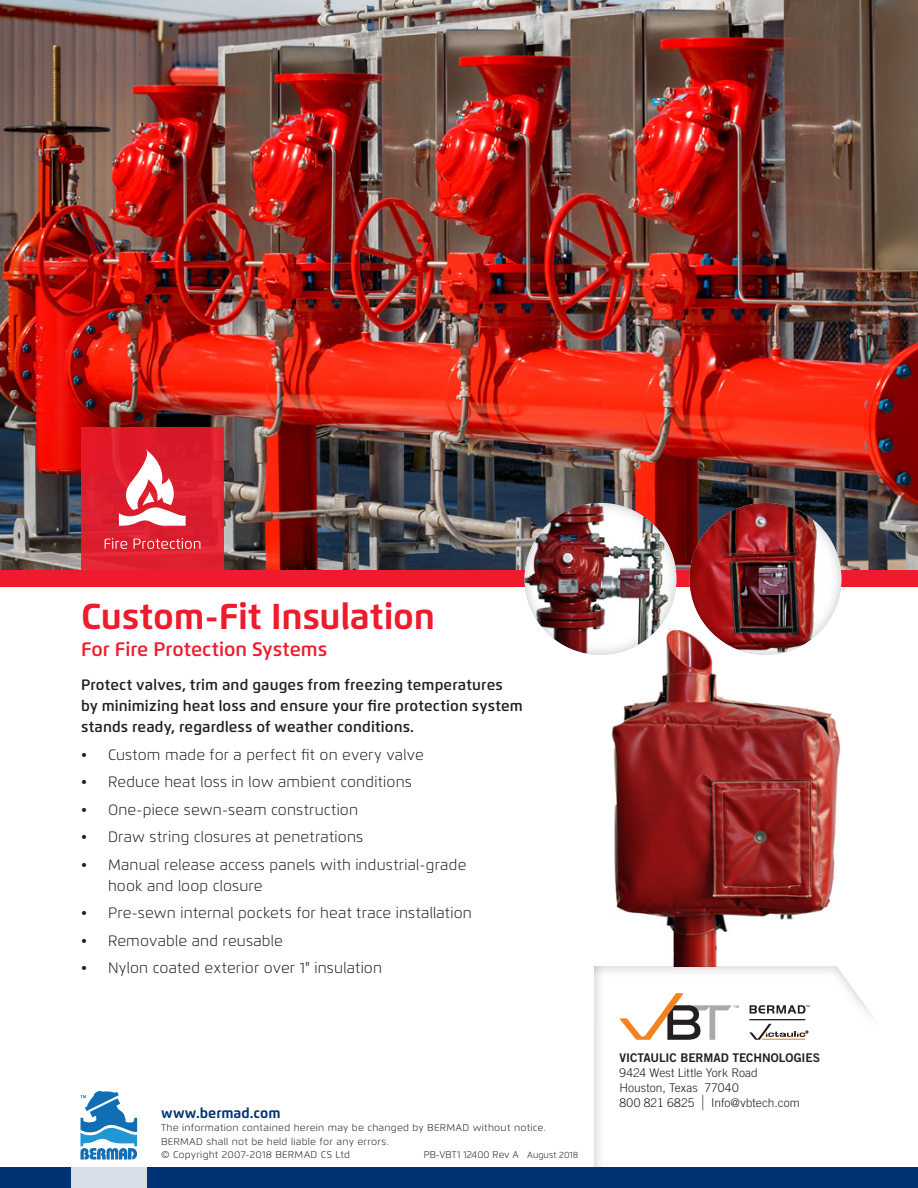
<style>
.page{position:relative;width:918px;height:1188px;background:#fff}
.page>*{position:absolute;margin:0;border:0;box-sizing:border-box;transform-origin:0 0}
.Headline{font:700 36px "Flexo";letter-spacing:-.005em;color:#ee1b2c}
.subhead{font:600 19.5px "Flexo";color:#ee1b2c}
.t1{font:300 15px/21px "Flexo";letter-spacing:.01em;color:#231f20}
.body_copy{font:600 15px/21px "Flexo";letter-spacing:.01em;color:#231f20}
._3_text{font:700 14.25px "Flexo";color:#013374}
.address{font:300 12px "Trade Gothic LT Std";letter-spacing:.005em;color:#231f20}
.All_Caps{font:12px "Trade Gothic LT Std Bd 2";letter-spacing:-.005em;color:#231f20}
._3_text-2{font:300 9.75px/13.5px "Flexo";letter-spacing:.02em;color:#231f20;scale:1.05 1}
._3_text-3{font:300 9.75px "Flexo";letter-spacing:.02em;color:#231f20}
.s1{font-size:9px}
.s2{font-family:"Helvetica Neue LT Std";font-weight:100;font-size:15.6px}
</style>
<div class="page">
<img style="left:611px;top:630px;width:230px;height:336px">
<div style="left:0;top:1168px;width:918px;height:20px;background:#013374"></div>
<svg style="left:71px;top:1090px;width:76px;height:98px"></svg>
<svg style="left:80px;top:1091px;width:57px;height:69px"></svg>
<svg style="left:594px;top:966px;width:322px;height:202px"></svg>
<img style="left:0;top:0;width:918px;height:570px">
<div style="left:0;top:570px;width:918px;height:17px;background:#ee1b2c"></div>
<div style="left:81px;top:428px;width:143px;height:142px;background:#de1e2d"></div>
<svg style="left:119px;top:449px;width:67px;height:77px"></svg>
<svg style="left:105px;top:538px;width:22px;height:11px"></svg>
<svg style="left:134px;top:538px;width:66px;height:11px"></svg>
<div style="left:687px;top:502px;width:155px;height:153px;background:#a8a9ad;opacity:.75"></div>
<div style="left:522px;top:502px;width:155px;height:153px;background:#a8a9ad;opacity:.75"></div>
<p class="Headline" style="left:81px;top:595px;width:356px">Custom-Fit Insulation</p>
<p class="subhead" style="left:81px;top:637px;width:248px">For Fire Protection Systems</p>
<p class="body_copy" style="left:81px;top:674px;width:443px">Protect valves, trim and gauges from freezing temperatures by minimizing heat loss and ensure your fire protection system stands ready, regardless of weather conditions.</p>
<p class="t1" style="left:81px;top:744px;width:344px">• Custom made for a perfect fit on every valve</p>
<p class="t1" style="left:81px;top:771px;width:332px">• Reduce heat loss in low ambient conditions</p>
<p class="t1" style="left:81px;top:799px;width:279px">• One-piece sewn-seam construction</p>
<p class="t1" style="left:81px;top:826px;width:284px">• Draw string closures at penetrations</p>
<p class="t1" style="left:108px;top:854px;width:360px;text-indent:-27px">• Manual release access panels with industrial-grade hook and loop closure</p>
<p class="t1" style="left:81px;top:902px;width:392px">• Pre-sewn internal pockets for heat trace installation</p>
<p class="t1" style="left:81px;top:930px;width:203px">• Removable and reusable</p>
<p class="t1" style="left:81px;top:957px;width:303px">• Nylon coated exterior over 1" insulation</p>
<p class="_3_text" style="left:161px;top:1104px;width:121px">www.bermad.com</p>
<p class="_3_text-2" style="left:161px;top:1121px;width:368px">The information contained herein may be changed by BERMAD without notice.<br>BERMAD shall not be held liable for any errors.</p>
<p class="_3_text-2" style="left:161px;top:1148px;width:181px">© Copyright 2007-2018 BERMAD CS Ltd</p>
<p class="_3_text-3" style="left:424px;top:1149px;width:156px">PB-VBT1 12400 Rev A <span class="s1">August 2018</span></p>
<p class="All_Caps" style="left:620px;top:1050px;width:202px">VICTAULIC BERMAD TECHNOLOGIES</p>
<p class="address" style="left:620px;top:1066px;width:140px">9424 West Little York Road</p>
<p class="address" style="left:620px;top:1081px;width:121px">Houston, Texas 77040</p>
<p class="address" style="left:620px;top:1096px;width:182px">800 821 6825 <span class="s2">|</span> Info@vbtech.com</p>
</div>
